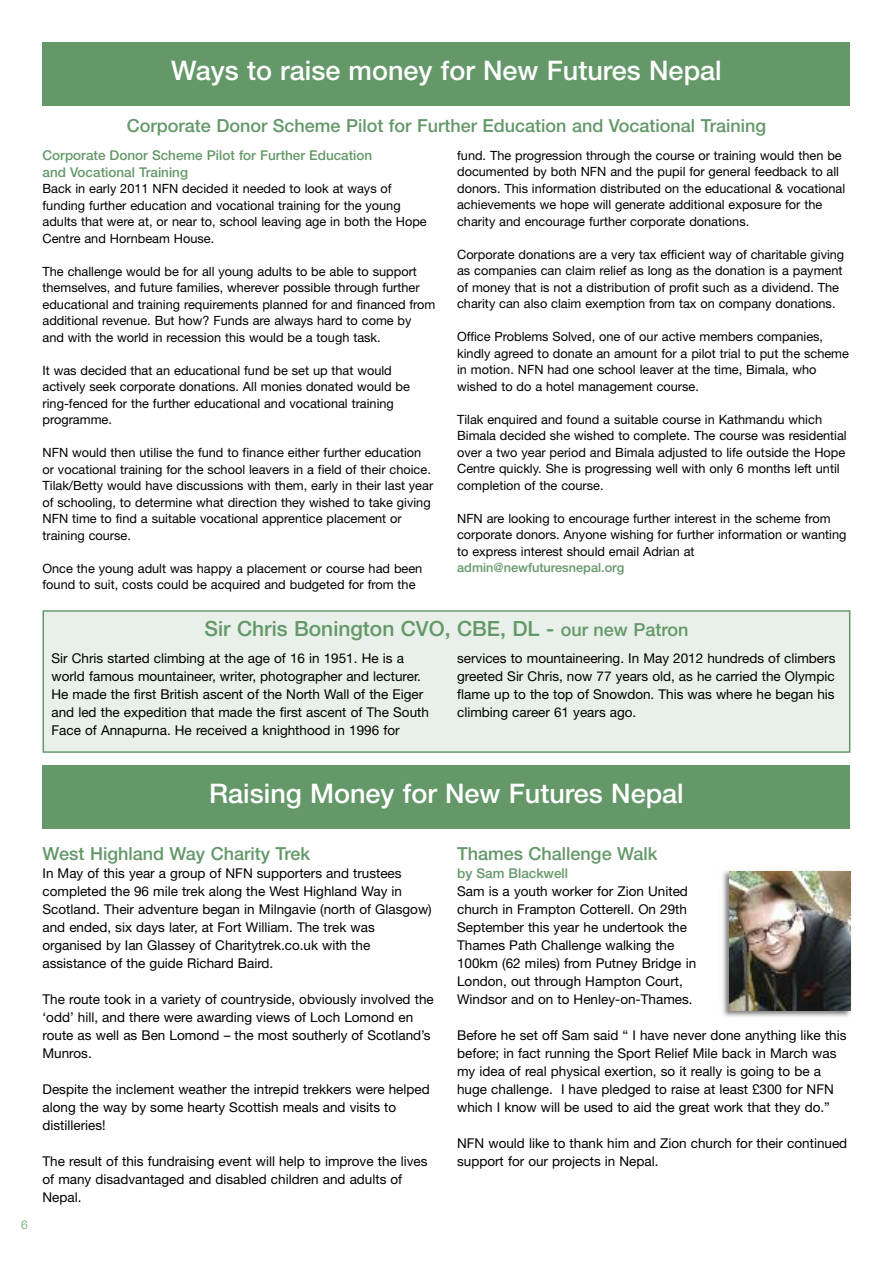
<style>
.page{position:relative;width:893px;height:1263px;background:#fff}
.page>*{position:absolute;margin:0;border:0;box-sizing:border-box;transform-origin:0 0}
.t1{font:500 27px "Helvetica Neue LT Std";color:#fff}
.t2{font:500 21px "Helvetica Neue LT Std";color:#649869}
.t3{font:500 18px "Helvetica Neue LT Std";color:#649869}
.t4{font:13.5px/18px "Helvetica Neue LT Std";color:#000}
.t5{font:500 13.5px/16.5px "Helvetica Neue LT Std";color:#649869}
.t6{font:12.75px/16.5px "Helvetica Neue LT Std";color:#000}
.t7{font:500 12.75px "Helvetica Neue LT Std";color:#649869}
.t8{font:300 12px "Helvetica Neue LT Std";color:#649869}
.s1{font-size:18px}
</style>
<div class="page">
<div style="left:43px;top:43px;width:807px;height:63px;background:#649869"></div>
<div style="left:43px;top:765px;width:807px;height:64px;background:#649869"></div>
<img style="left:722px;top:871px;width:129px;height:146px">
<img style="left:730px;top:872px;width:120px;height:139px">
<div style="left:44px;top:612px;width:805px;height:139px;background:#e8f0e9"></div>
<div style="left:43px;top:610px;width:807px;height:143px;border:2px solid #649869"></div>
<h1 class="t1" style="left:171px;top:61px;width:552px">Ways to raise money for New Futures Nepal</h1>
<h3 class="t3" style="left:127px;top:119px;width:641px">Corporate Donor Scheme Pilot for Further Education and Vocational Training</h3>
<p class="t5" style="left:43px;top:148px;width:331px">Corporate Donor Scheme Pilot for Further Education and Vocational Training</p>
<p class="t6" style="left:43px;top:182px;width:386px">Back in early 2011 NFN decided it needed to look at ways of funding further education and vocational training for the young adults that were at, or near to, school leaving age in both the Hope Centre and Hornbeam House.</p>
<p class="t6" style="left:43px;top:264px;width:394px">The challenge would be for all young adults to be able to support themselves, and future families, wherever possible through further educational and training requirements planned for and financed from additional revenue. But how? Funds are always hard to come by and with the world in recession this would be a tough task.</p>
<p class="t6" style="left:43px;top:363px;width:369px">It was decided that an educational fund be set up that would actively seek corporate donations. All monies donated would be ring-fenced for the further educational and vocational training programme.</p>
<p class="t6" style="left:43px;top:446px;width:392px">NFN would then utilise the fund to finance either further education or vocational training for the school leavers in a field of their choice.<br>Tilak/Betty would have discussions with them, early in their last year of schooling, to determine what direction they wished to take giving NFN time to find a suitable vocational apprentice placement or training course.</p>
<p class="t6" style="left:43px;top:561px;width:381px">Once the young adult was happy a placement or course had been found to suit, costs could be acquired and budgeted for from the</p>
<p class="t6" style="left:457px;top:148px;width:390px">fund. The progression through the course or training would then be documented by both NFN and the pupil for general feedback to all donors. This information distributed on the educational &amp; vocational achievements we hope will generate additional exposure for the charity and encourage further corporate donations.</p>
<p class="t6" style="left:457px;top:247px;width:389px">Corporate donations are a very tax efficient way of charitable giving as companies can claim relief as long as the donation is a payment of money that is not a distribution of profit such as a dividend. The charity can also claim exemption from tax on company donations.</p>
<p class="t6" style="left:457px;top:330px;width:393px">Office Problems Solved, one of our active members companies, kindly agreed to donate an amount for a pilot trial to put the scheme in motion. NFN had one school leaver at the time, Bimala, who wished to do a hotel management course.</p>
<p class="t6" style="left:457px;top:412px;width:391px">Tilak enquired and found a suitable course in Kathmandu which Bimala decided she wished to complete. The course was residential over a two year period and Bimala adjusted to life outside the Hope Centre quickly. She is progressing well with only 6 months left until completion of the course.</p>
<p class="t6" style="left:457px;top:511px;width:391px">NFN are looking to encourage further interest in the scheme from corporate donors. Anyone wishing for further information or wanting to express interest should email Adrian at</p>
<p class="t7" style="left:457px;top:563px;width:169px">admin@newfuturesnepal.org</p>
<h2 class="t2" style="left:205px;top:621px;width:485px">Sir Chris Bonington CVO, CBE, DL - <span class="s1">our new Patron</span></h2>
<p class="t4" style="left:52px;top:651px;width:379px">Sir Chris started climbing at the age of 16 in 1951. He is a world famous mountaineer, writer, photographer and lecturer.<br>He made the first British ascent of the North Wall of the Eiger and led the expedition that made the first ascent of The South Face of Annapurna. He received a knighthood in 1996 for</p>
<p class="t4" style="left:457px;top:651px;width:380px;text-align:justify">services to mountaineering. In May 2012 hundreds of climbers greeted Sir Chris, now 77 years old, as he carried the Olympic flame up to the top of Snowdon. This was where he began his climbing career 61 years ago.</p>
<h1 class="t1" style="left:209px;top:784px;width:476px">Raising Money for New Futures Nepal</h1>
<p class="t8" style="left:21px;top:1220px;width:8px">6</p>
<h3 class="t3" style="left:43px;top:847px;width:269px">West Highland Way Charity Trek</h3>
<p class="t4" style="left:43px;top:865px;width:391px">In May of this year a group of NFN supporters and trustees completed the 96 mile trek along the West Highland Way in Scotland. Their adventure began in Milngavie (north of Glasgow) and ended, six days later, at Fort William. The trek was organised by Ian Glassey of Charitytrek.co.uk with the assistance of the guide Richard Baird.</p>
<p class="t4" style="left:43px;top:991px;width:393px">The route took in a variety of countryside, obviously involved the ‘odd’ hill, and there were awarding views of Loch Lomond en route as well as Ben Lomond – the most southerly of Scotland’s Munros.</p>
<p class="t4" style="left:43px;top:1081px;width:389px">Despite the inclement weather the intrepid trekkers were helped along the way by some hearty Scottish meals and visits to distilleries!</p>
<p class="t4" style="left:43px;top:1153px;width:387px">The result of this fundraising event will help to improve the lives of many disadvantaged and disabled children and adults of<br>Nepal.</p>
<h3 class="t3" style="left:457px;top:847px;width:202px">Thames Challenge Walk</h3>
<p class="t5" style="left:457px;top:866px;width:113px">by Sam Blackwell</p>
<p class="t4" style="left:457px;top:883px;width:241px">Sam is a youth worker for Zion United church in Frampton Cotterell. On 29th September this year he undertook the Thames Path Challenge walking the 100km (62 miles) from Putney Bridge in London, out through Hampton Court, Windsor and on to Henley-on-Thames.</p>
<p class="t4" style="left:457px;top:1027px;width:391px">Before he set off Sam said “ I have never done anything like this before; in fact running the Sport Relief Mile back in March was my idea of real physical exertion, so it really is going to be a huge challenge. I have pledged to raise at least £300 for NFN which I know will be used to aid the great work that they do.”</p>
<p class="t4" style="left:457px;top:1135px;width:392px">NFN would like to thank him and Zion church for their continued support for our projects in Nepal.</p>
</div>
